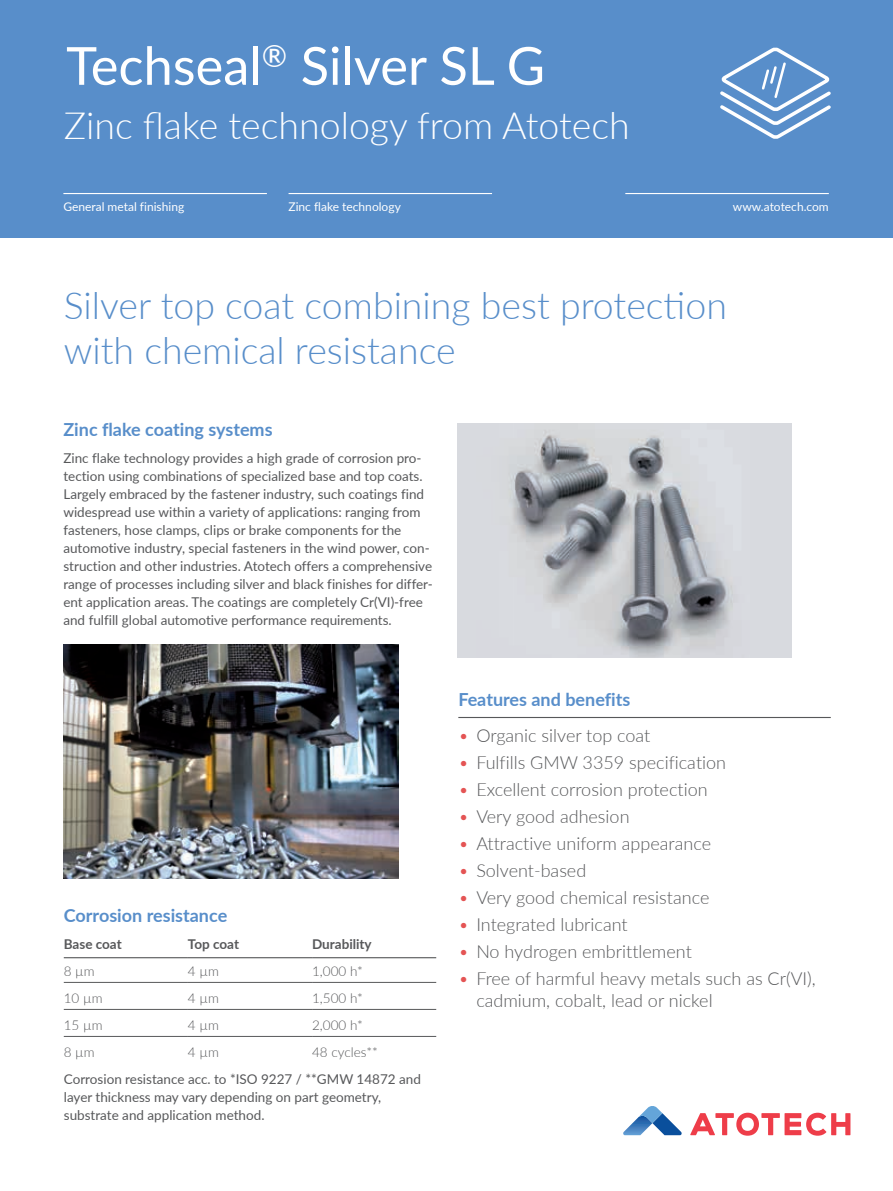
<style>
.page{position:relative;width:893px;height:1191px;background:#fff}
.page>*{position:absolute;margin:0;border:0;box-sizing:border-box;transform-origin:0 0}
.t1{font:52.5px "Lato";color:#fff}
.t2{font:300 37.5px/45px "Lato";color:#588eca}
.t3{font:300 37.5px "Lato";color:#fff}
.t4{font:300 18px/21.6px "Lato";color:#57585a}
.t5{font:700 18px "Lato";color:#588eca}
.t6{font:13.5px/18px "Lato";color:#57585a}
.t7{font:300 13.5px "Lato";color:#57585a}
.t8{font:700 13.5px "Lato";color:#57585a}
.t9{font:12px "Lato";color:#fff}
.s1{color:#e45454}
</style>
<div class="page">
<svg style="left:690px;top:1112px;width:160px;height:23px"></svg>
<svg style="left:623px;top:1106px;width:59px;height:29px"></svg>
<img style="left:64px;top:644px;width:334px;height:234px">
<div style="left:457px;top:423px;width:335px;height:234px;background:#d8dadf"></div>
<img style="left:509px;top:430px;width:224px;height:227px">
<hr style="left:64px;top:957px;width:124px;height:1px;background:#57585a">
<hr style="left:188px;top:957px;width:124px;height:1px;background:#57585a">
<hr style="left:312px;top:957px;width:124px;height:1px;background:#57585a">
<hr style="left:64px;top:982px;width:124px;height:1px;background:#57585a">
<hr style="left:188px;top:982px;width:124px;height:1px;background:#57585a">
<hr style="left:312px;top:982px;width:124px;height:1px;background:#57585a">
<hr style="left:64px;top:1009px;width:124px;height:1px;background:#57585a">
<hr style="left:188px;top:1009px;width:124px;height:1px;background:#57585a">
<hr style="left:312px;top:1009px;width:124px;height:1px;background:#57585a">
<hr style="left:64px;top:1036px;width:124px;height:1px;background:#57585a">
<hr style="left:188px;top:1036px;width:124px;height:1px;background:#57585a">
<hr style="left:312px;top:1036px;width:124px;height:1px;background:#57585a">
<div style="left:0;top:0;width:893px;height:238px;background:#588eca"></div>
<hr style="left:63px;top:193px;width:204px;height:1px;background:#fff">
<hr style="left:289px;top:193px;width:203px;height:1px;background:#fff">
<hr style="left:625px;top:193px;width:204px;height:1px;background:#fff">
<svg style="left:720px;top:47px;width:111px;height:92px"></svg>
<hr style="left:458px;top:717px;width:373px;height:1px;background:#57585a">
<h1 class="t1" style="left:66px;top:28px;width:480px">Techseal<sup>®</sup> Silver SL G</h1>
<h2 class="t3" style="left:64px;top:100px;width:567px">Zinc flake technology from Atotech</h2>
<p class="t9" style="left:63px;top:198px;width:122px">General metal finishing</p>
<p class="t9" style="left:289px;top:198px;width:114px">Zinc flake technology</p>
<p class="t9" style="left:733px;top:198px;width:97px">www.atotech.com</p>
<h2 class="t2" style="left:64px;top:282px;width:665px">Silver top coat combining best protection with chemical resistance</h2>
<h3 class="t5" style="left:63px;top:416px;width:211px">Zinc flake coating systems</h3>
<p class="t6" style="left:63px;top:449px;width:371px">Zinc flake technology provides a high grade of corrosion pro&shy;tection using combinations of specialized base and top coats.<br>Largely embraced by the fastener industry, such coatings find widespread use within a variety of applications: ranging from fasteners, hose clamps, clips or brake components for the automotive industry, special fasteners in the wind power, con&shy;struction and other industries. Atotech offers a comprehensive range of processes including silver and black finishes for differ&shy;ent application areas. The coatings are completely Cr(VI)-free and fulfill global automotive performance requirements.</p>
<h3 class="t5" style="left:64px;top:902px;width:165px">Corrosion resistance</h3>
<p class="t8" style="left:64px;top:934px;width:59px">Base coat</p>
<p class="t8" style="left:188px;top:934px;width:53px">Top coat</p>
<p class="t8" style="left:312px;top:934px;width:61px">Durability</p>
<p class="t7" style="left:64px;top:962px;width:32px">8 µm</p>
<p class="t7" style="left:188px;top:962px;width:32px">4 µm</p>
<p class="t7" style="left:312px;top:962px;width:52px">1,000 h*</p>
<p class="t7" style="left:64px;top:989px;width:40px">10 µm</p>
<p class="t7" style="left:188px;top:989px;width:32px">4 µm</p>
<p class="t7" style="left:312px;top:989px;width:52px">1,500 h*</p>
<p class="t7" style="left:64px;top:1016px;width:40px">15 µm</p>
<p class="t7" style="left:188px;top:1016px;width:32px">4 µm</p>
<p class="t7" style="left:312px;top:1016px;width:52px">2,000 h*</p>
<p class="t7" style="left:64px;top:1043px;width:32px">8 µm</p>
<p class="t7" style="left:188px;top:1043px;width:32px">4 µm</p>
<p class="t7" style="left:312px;top:1043px;width:67px">48 cycles**</p>
<p class="t6" style="left:64px;top:1070px;width:359px">Corrosion resistance acc. to *ISO 9227 / **GMW 14872 and layer thickness may vary depending on part geometry, substrate and application method.</p>
<h3 class="t5" style="left:458px;top:686px;width:174px">Features and benefits</h3>
<h3 class="t4" style="left:458px;top:724px;width:194px"><span class="s1">•</span> Organic silver top coat</h3>
<h3 class="t4" style="left:458px;top:751px;width:269px"><span class="s1">•</span> Fulfills GMW 3359 specification</h3>
<h3 class="t4" style="left:458px;top:778px;width:251px"><span class="s1">•</span> Excellent corrosion protection</h3>
<h3 class="t4" style="left:458px;top:805px;width:173px"><span class="s1">•</span> Very good adhesion</h3>
<h3 class="t4" style="left:458px;top:832px;width:254px"><span class="s1">•</span> Attractive uniform appearance</h3>
<h3 class="t4" style="left:458px;top:859px;width:129px"><span class="s1">•</span> Solvent-based</h3>
<h3 class="t4" style="left:458px;top:886px;width:253px"><span class="s1">•</span> Very good chemical resistance</h3>
<h3 class="t4" style="left:458px;top:913px;width:171px"><span class="s1">•</span> Integrated lubricant</h3>
<h3 class="t4" style="left:458px;top:940px;width:235px"><span class="s1">•</span> No hydrogen embrittlement</h3>
<h3 class="t4" style="left:476px;top:967px;width:341px;text-indent:-18px"><span class="s1">•</span> Free of harmful heavy metals such as Cr(VI), cadmium, cobalt, lead or nickel</h3>
</div>
